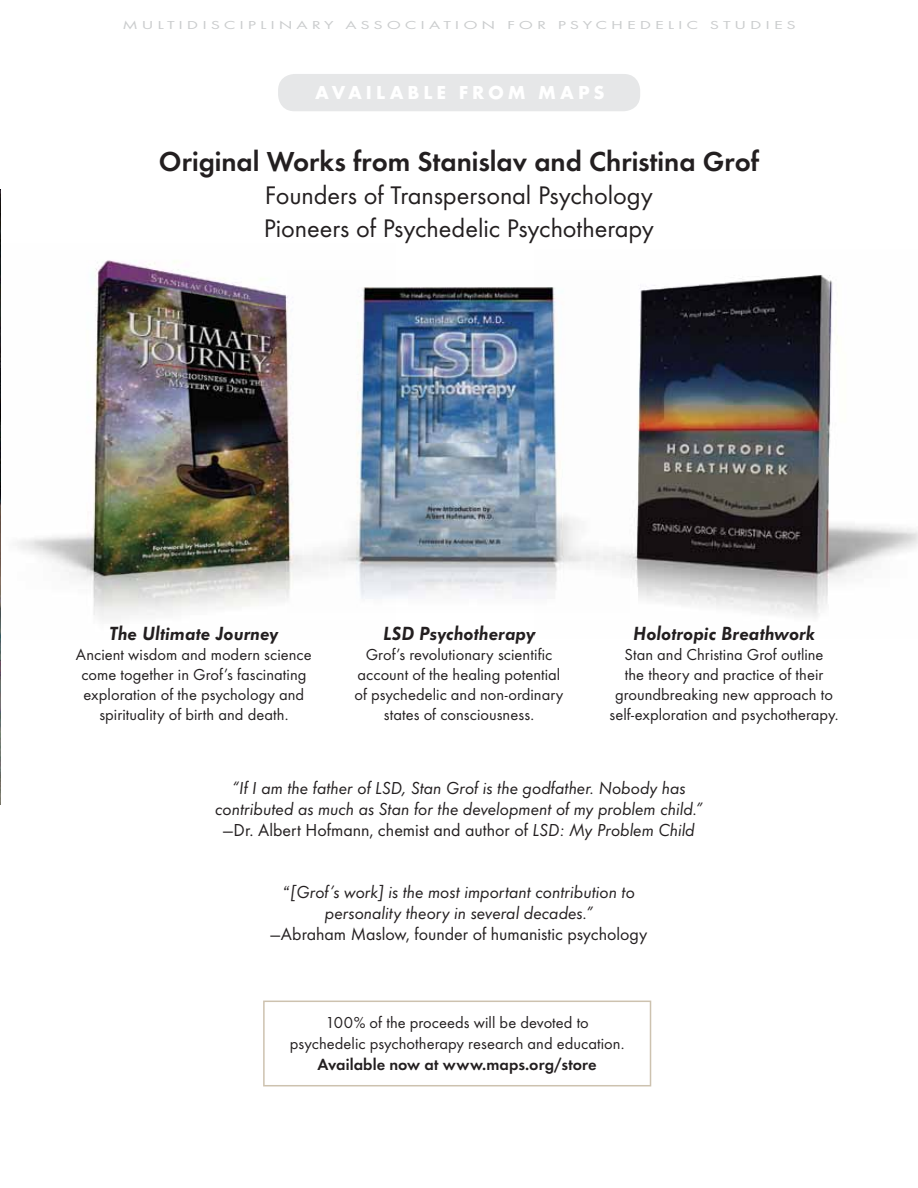
<style>
.page{position:relative;width:918px;height:1188px;background:#fff}
.page>*{position:absolute;margin:0;border:0;box-sizing:border-box;transform-origin:0 0}
.t1{font:600 28.5px "Futura T";color:#231f20}
.t2{font:26.4px/33px "Futura T";letter-spacing:-.005em;color:#231f20}
.t3{font:italic 600 19.8px "Futura T";color:#231f20}
.t4{font:700 19.5px "Futura T";letter-spacing:.2em;color:#fff}
.t5{font:italic 18px/21px "Futura T";color:#231f20;text-align:center}
.t6{font:18px "Futura T";letter-spacing:-.005em;color:#231f20}
.t7{font:16.5px/19.8px "Futura T";letter-spacing:.005em;color:#231f20;text-align:center}
.t8{font:600 16.5px "Futura T";letter-spacing:.005em;color:#231f20}
.t9{font:12px "Futura T";letter-spacing:.22em;color:#cbcdce;scale:1.5 1}
.s1{font-style:normal}
.s2{font-family:"Figural Book Italic Plain";font-style:normal}
</style>
<div class="page">
<div style="left:278px;top:74px;width:362px;height:37px;background:#e6e7e8;border-radius:16px"></div>
<div style="left:263px;top:1001px;width:388px;height:85px;border:2px solid #cdc2af"></div>
<img style="left:17px;top:260px;width:271px;height:360px">
<img style="left:288px;top:287px;width:247px;height:312px">
<img style="left:535px;top:275px;width:383px;height:343px">
<img style="left:0;top:189px;width:1px;height:616px">
<p class="t9" style="left:123px;top:18px;width:450px">MULTIDISCIPLINARY ASSOCIATION FOR PSYCHEDELIC STUDIES</p>
<p class="t4" style="left:315px;top:81px;width:291px">AVAILABLE FROM MAPS</p>
<h1 class="t1" style="left:159px;top:145px;width:602px">Original Works from Stanislav and Christina Grof</h1>
<h2 class="t2" style="left:264px;top:178px;width:392px">Founders of Transpersonal Psychology<br>Pioneers of Psychedelic Psychotherapy</h2>
<p class="t3" style="left:110px;top:622px;width:170px">The Ultimate Journey</p>
<p class="t7" style="left:76px;top:645px;width:237px">Ancient wisdom and modern science come together in Grof’s fascinating exploration of the psychology and spirituality of birth and death.</p>
<p class="t3" style="left:383px;top:622px;width:153px">LSD Psychotherapy</p>
<p class="t7" style="left:354px;top:645px;width:211px">Grof’s revolutionary scientific account of the healing potential of psychedelic and non-ordinary states of consciousness.</p>
<p class="t3" style="left:633px;top:622px;width:183px">Holotropic Breathwork</p>
<p class="t7" style="left:609px;top:645px;width:231px">Stan and Christina Grof outline<br>the theory and practice of their groundbreaking new approach to self-exploration and psychotherapy.</p>
<p class="t5" style="left:215px;top:777px;width:489px">“If I am the father of LSD, Stan Grof is the godfather. Nobody has contributed as much as Stan for the development of my problem child.” <span class="s1">—Dr. Albert Hofmann, chemist and author of</span> LSD: My Problem Child</p>
<p class="t5" style="left:283px;top:881px;width:354px"><span class="s2">“</span>[Grof’s work] is the most important contribution to personality theory in several decades.”</p>
<p class="t6" style="left:271px;top:923px;width:378px">—Abraham Maslow, founder of humanistic psychology</p>
<p class="t7" style="left:290px;top:1012px;width:336px;line-height:21px">100% of the proceeds will be devoted to psychedelic psychotherapy research and education.</p>
<p class="t8" style="left:318px;top:1055px;width:281px">Available now at www.maps.org/store</p>
</div>
